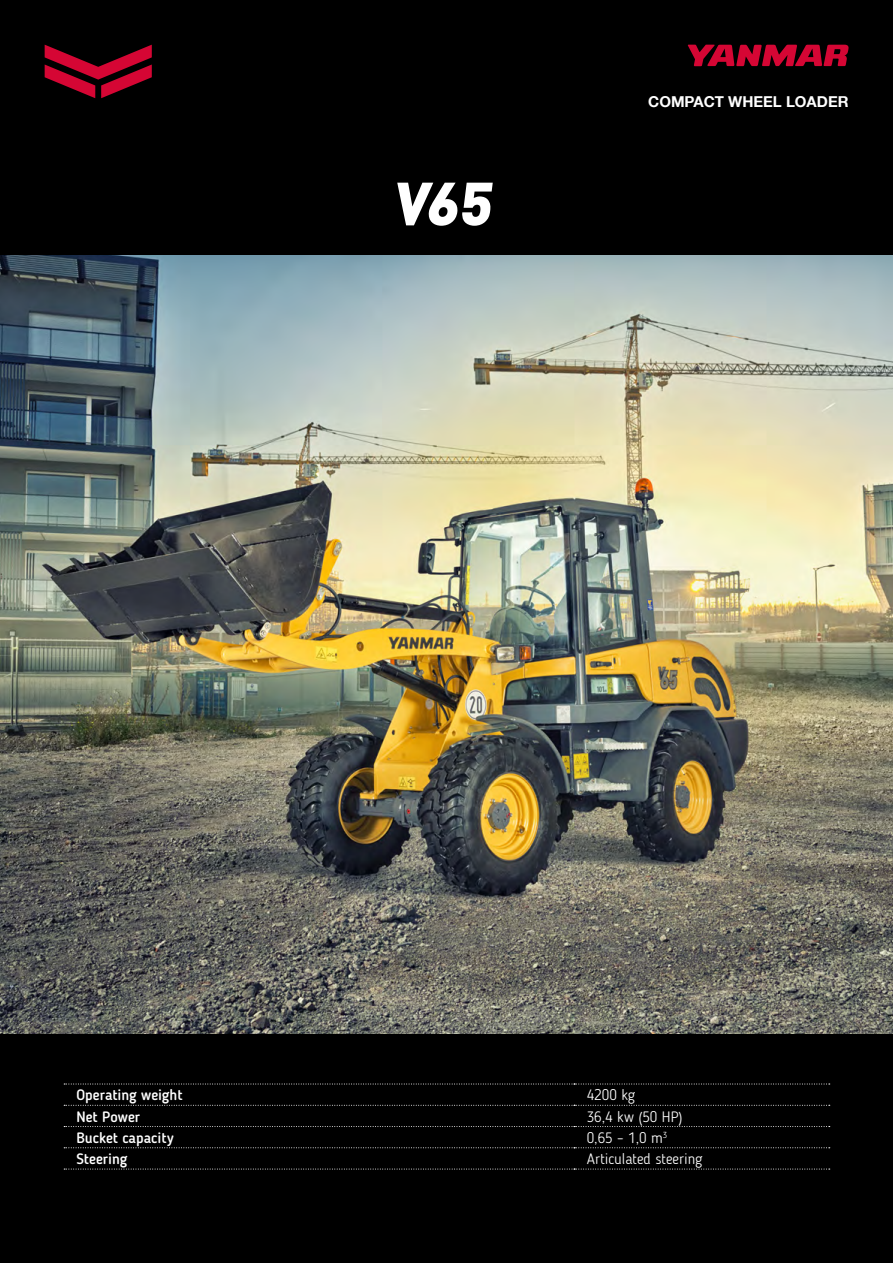
<style>
.page{position:relative;width:893px;height:1263px;background:#000}
.page>*{position:absolute;margin:0;border:0;box-sizing:border-box;transform-origin:0 0}
.t1{font:900 60px "DIN";color:#fff}
.t2{font:300 15px "Blogger Sans";color:#fff}
.t3{font:500 15px "Blogger Sans";color:#fff}
.t4{font:700 15px "Helvetica Neue LT Com";color:#fff}
</style>
<div class="page">
<svg style="left:688px;top:45px;width:160px;height:21px"></svg>
<svg style="left:45px;top:45px;width:107px;height:53px"></svg>
<svg style="left:64px;top:1084px;width:766px;height:1px"></svg>
<svg style="left:64px;top:1105px;width:766px;height:1px"></svg>
<svg style="left:64px;top:1126px;width:766px;height:1px"></svg>
<svg style="left:64px;top:1147px;width:766px;height:1px"></svg>
<svg style="left:64px;top:1169px;width:766px;height:1px"></svg>
<img style="left:0;top:255px;width:893px;height:779px">
<h1 class="t1" style="left:392px;top:163px;width:110px">V65</h1>
<p class="t4" style="left:648px;top:92px;width:202px">COMPACT WHEEL LOADER</p>
<p class="t3" style="left:77px;top:1086px;width:108px">Operating weight</p>
<p class="t2" style="left:587px;top:1086px;width:50px">4200 kg</p>
<p class="t3" style="left:77px;top:1107px;width:65px">Net Power</p>
<p class="t2" style="left:587px;top:1107px;width:97px">36,4 kw (50 HP)</p>
<p class="t3" style="left:77px;top:1128px;width:99px">Bucket capacity</p>
<p class="t2" style="left:587px;top:1129px;width:82px">0,65 – 1,0 m<sup>3</sup></p>
<p class="t3" style="left:77px;top:1150px;width:53px">Steering</p>
<p class="t2" style="left:587px;top:1150px;width:117px">Articulated steering</p>
</div>
